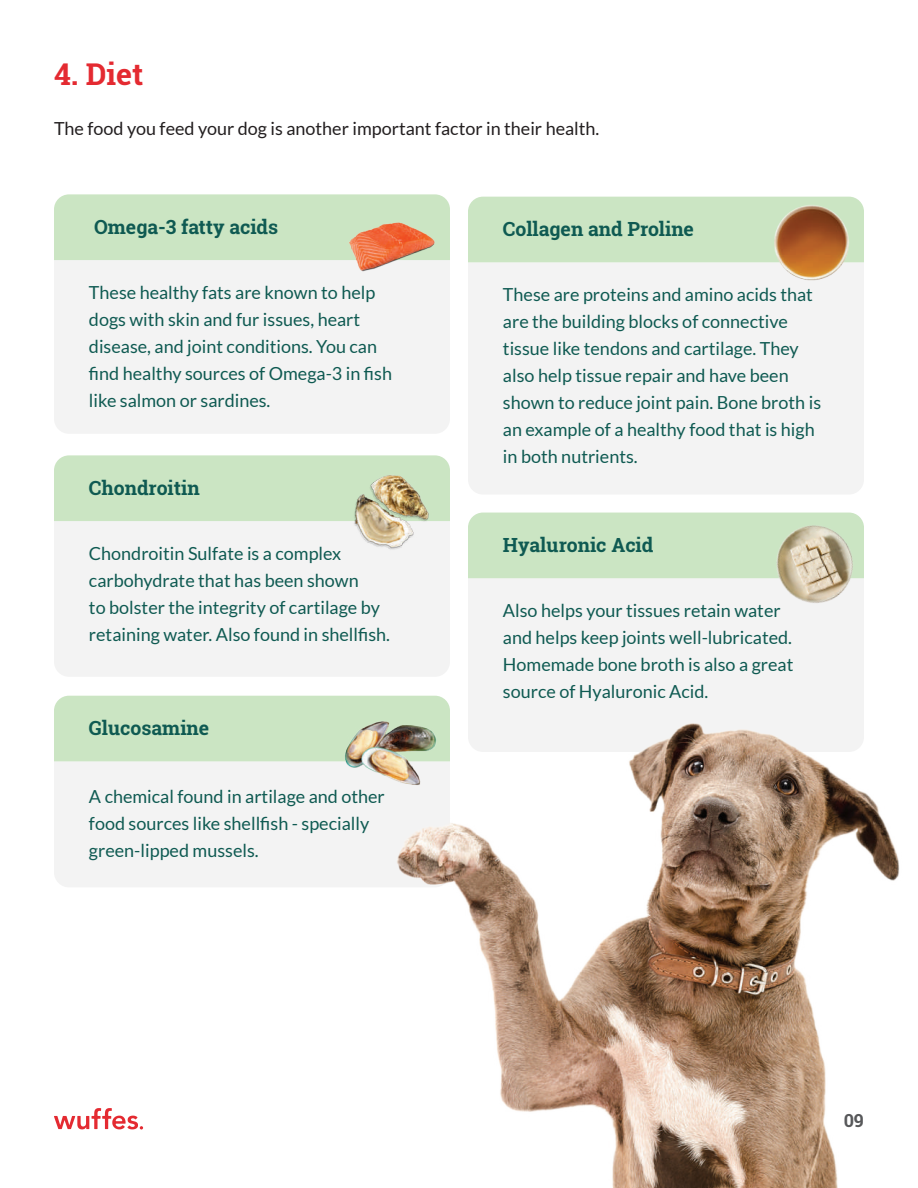
<style>
.page{position:relative;width:918px;height:1188px;background:#fff}
.page>*{position:absolute;margin:0;border:0;box-sizing:border-box;transform-origin:0 0}
.t1{font:700 30px "Roboto Slab";color:#e42a31}
.t2{font:700 19.5px "Roboto Slab";color:#0f5a52}
.t3{font:18px/27px "Lato";color:#0f5a52}
.t4{font:18px "Lato";color:#231f20}
.t5{font:700 18px "Roboto Slab";color:#57585a}
</style>
<div class="page">
<svg style="left:54px;top:1108px;width:89px;height:22px"></svg>
<div style="left:54px;top:260px;width:396px;height:173px;background:#f3f3f3"></div>
<div style="left:54px;top:521px;width:396px;height:155px;background:#f3f3f3"></div>
<div style="left:468px;top:578px;width:396px;height:132px;background:#f3f3f3"></div>
<div style="left:54px;top:761px;width:339px;height:126px;background:#f3f3f3"></div>
<div style="left:468px;top:262px;width:396px;height:232px;background:#f3f3f3"></div>
<div style="left:54px;top:194px;width:396px;height:66px;background:#cbe5c3"></div>
<div style="left:54px;top:455px;width:396px;height:66px;background:#cbe5c3"></div>
<div style="left:468px;top:513px;width:283px;height:65px;background:#cbe5c3"></div>
<div style="left:54px;top:696px;width:396px;height:65px;background:#cbe5c3"></div>
<div style="left:468px;top:197px;width:295px;height:65px;background:#cbe5c3"></div>
<img style="left:393px;top:710px;width:507px;height:478px">
<img style="left:343px;top:466px;width:92px;height:93px">
<img style="left:347px;top:204px;width:92px;height:78px">
<img style="left:332px;top:704px;width:114px;height:86px">
<img style="left:751px;top:512px;width:113px;height:111px">
<img style="left:763px;top:196px;width:101px;height:97px">
<h1 class="t1" style="left:54px;top:54px;width:91px">4. Diet</h1>
<p class="t4" style="left:54px;top:119px;width:547px">The food you feed your dog is another important factor in their health.</p>
<p class="t2" style="left:94px;top:213px;width:186px">Omega-3 fatty acids</p>
<p class="t3" style="left:89px;top:279px;width:305px">These healthy fats are known to help dogs with skin and fur issues, heart disease, and joint conditions. You can find healthy sources of Omega-3 in fish like salmon or sardines.</p>
<p class="t2" style="left:89px;top:474px;width:112px">Chondroitin</p>
<p class="t3" style="left:89px;top:540px;width:303px">Chondroitin Sulfate is a complex carbohydrate that has been shown<br>to bolster the integrity of cartilage by retaining water. Also found in shellfish.</p>
<p class="t2" style="left:89px;top:715px;width:122px">Glucosamine</p>
<p class="t3" style="left:89px;top:783px;width:297px">A chemical found in artilage and other food sources like shellfish - specially green-lipped mussels.</p>
<p class="t2" style="left:503px;top:216px;width:193px">Collagen and Proline</p>
<p class="t3" style="left:503px;top:281px;width:320px">These are proteins and amino acids that are the building blocks of connective tissue like tendons and cartilage. They also help tissue repair and have been shown to reduce joint pain. Bone broth is an example of a healthy food that is high in both nutrients.</p>
<p class="t2" style="left:503px;top:531px;width:152px">Hyaluronic Acid</p>
<p class="t3" style="left:503px;top:597px;width:292px">Also helps your tissues retain water and helps keep joints well-lubricated.<br>Homemade bone broth is also a great source of Hyaluronic Acid.</p>
<p class="t5" style="left:844px;top:1108px;width:22px">09</p>
</div>
